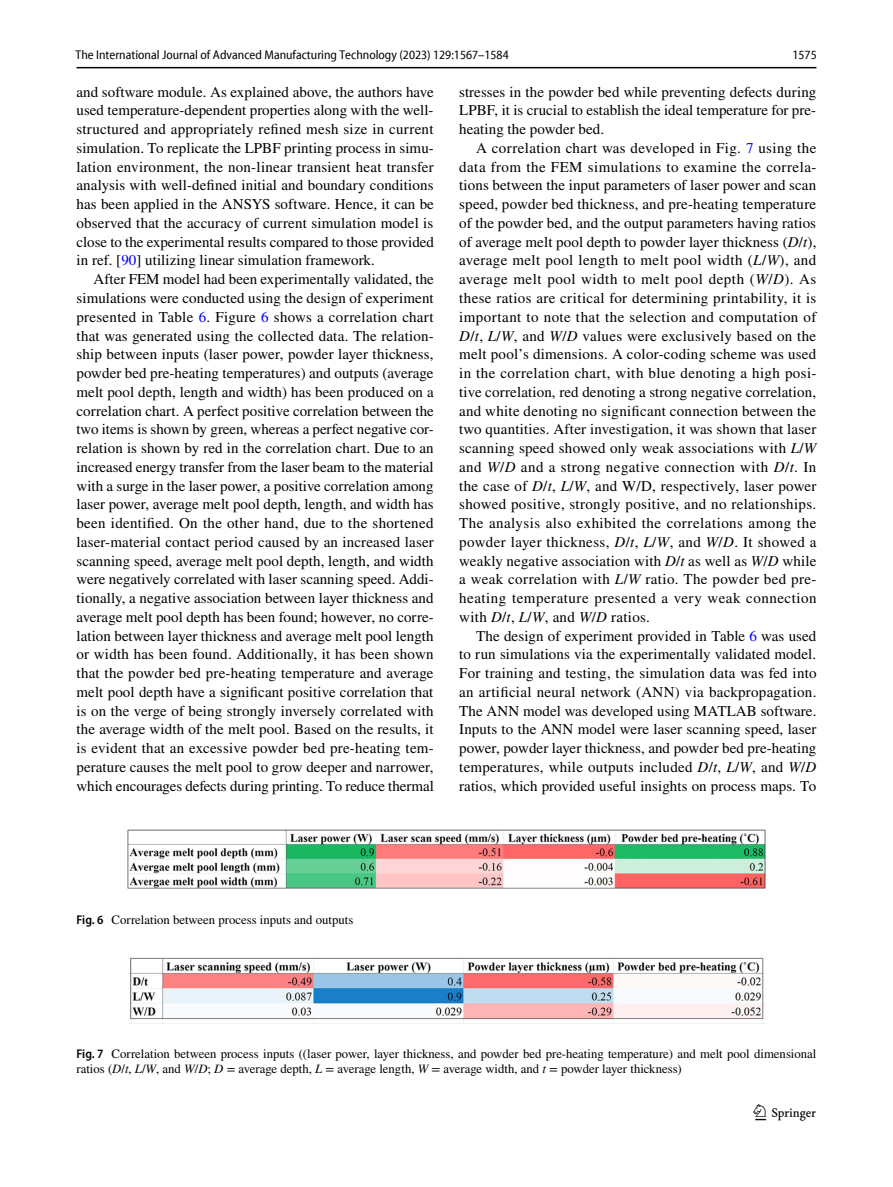
<style>
.page{position:relative;width:893px;height:1187px;background:#fff}
.page>*{position:absolute;margin:0;border:0;box-sizing:border-box;transform-origin:0 0}
.t1{font:22.5px "Springnew Regular 3";color:#000}
.t2{font:15px/18.8px "STIX";letter-spacing:.005em;color:#000;text-align:justify}
.t3{font:12.75px/15px "STIX";color:#000}
.t4{font:semi-condensed 12.75px "Myriad Pro Unic";color:#000}
.s1{color:#00f}
.s2{font-style:italic}
.s3{font-family:"Myriad Pro";font-weight:600;font-stretch:semi-condensed}
</style>
<div class="page">
<hr style="left:77px;top:67px;width:739px;height:1px;background:#000">
<img style="left:128px;top:829px;width:637px;height:59px">
<img style="left:128px;top:957px;width:637px;height:66px">
<p class="t4" style="left:76px;top:50px;width:435px">The International Journal of Advanced Manufacturing Technology (2023) 129:1567–1584</p>
<p class="t4" style="left:792px;top:50px;width:26px">1575</p>
<p class="t2" style="left:77px;top:83px;width:359px">and software module. As explained above, the authors have used temperature-dependent properties along with the well&shy;structured and appropriately refined mesh size in current simulation. To replicate the LPBF printing process in simu&shy;lation environment, the non-linear transient heat transfer analysis with well-defined initial and boundary conditions has been applied in the ANSYS software. Hence, it can be observed that the accuracy of current simulation model is close to the experimental results compared to those provided in ref. [<span class="s1">90</span>] utilizing linear simulation framework.</p>
<p class="t2" style="left:77px;top:271px;width:359px;text-indent:17px">After FEM model had been experimentally validated, the simulations were conducted using the design of experiment presented in Table <span class="s1">6</span>. Figure <span class="s1">6</span> shows a correlation chart that was generated using the collected data. The relation&shy;ship between inputs (laser power, powder layer thickness, powder bed pre-heating temperatures) and outputs (average melt pool depth, length and width) has been produced on a correlation chart. A perfect positive correlation between the two items is shown by green, whereas a perfect negative cor&shy;relation is shown by red in the correlation chart. Due to an increased energy transfer from the laser beam to the material with a surge in the laser power, a positive correlation among laser power, average melt pool depth, length, and width has been identified. On the other hand, due to the shortened laser-material contact period caused by an increased laser scanning speed, average melt pool depth, length, and width were negatively correlated with laser scanning speed. Addi&shy;tionally, a negative association between layer thickness and average melt pool depth has been found; however, no corre&shy;lation between layer thickness and average melt pool length or width has been found. Additionally, it has been shown that the powder bed pre-heating temperature and average melt pool depth have a significant positive correlation that is on the verge of being strongly inversely correlated with the average width of the melt pool. Based on the results, it is evident that an excessive powder bed pre-heating tem&shy;perature causes the melt pool to grow deeper and narrower, which encourages defects during printing. To reduce thermal</p>
<p class="t2" style="left:459px;top:83px;width:359px">stresses in the powder bed while preventing defects during LPBF, it is crucial to establish the ideal temperature for pre&shy;heating the powder bed.</p>
<p class="t2" style="left:459px;top:139px;width:359px;text-indent:17px">A correlation chart was developed in Fig. <span class="s1">7</span> using the data from the FEM simulations to examine the correla&shy;tions between the input parameters of laser power and scan speed, powder bed thickness, and pre-heating temperature of the powder bed, and the output parameters having ratios of average melt pool depth to powder layer thickness (<span class="s2">D</span>/<span class="s2">t</span>), average melt pool length to melt pool width (<span class="s2">L</span>/<span class="s2">W</span>), and average melt pool width to melt pool depth (<span class="s2">W</span>/<span class="s2">D</span>). As these ratios are critical for determining printability, it is important to note that the selection and computation of <span class="s2">D</span>/<span class="s2">t</span>, <span class="s2">L</span>/<span class="s2">W</span>, and <span class="s2">W</span>/<span class="s2">D</span> values were exclusively based on the melt pool’s dimensions. A color-coding scheme was used in the correlation chart, with blue denoting a high posi&shy;tive correlation, red denoting a strong negative correlation, and white denoting no significant connection between the two quantities. After investigation, it was shown that laser scanning speed showed only weak associations with <span class="s2">L</span>/<span class="s2">W </span>and <span class="s2">W</span>/<span class="s2">D</span> and a strong negative connection with <span class="s2">D</span>/<span class="s2">t</span>. In the case of <span class="s2">D</span>/<span class="s2">t</span>, <span class="s2">L</span>/<span class="s2">W</span>, and W/D, respectively, laser power showed positive, strongly positive, and no relationships.<br>The analysis also exhibited the correlations among the powder layer thickness, <span class="s2">D</span>/<span class="s2">t</span>, <span class="s2">L</span>/<span class="s2">W</span>, and <span class="s2">W</span>/<span class="s2">D</span>. It showed a weakly negative association with <span class="s2">D</span>/<span class="s2">t</span> as well as <span class="s2">W</span>/<span class="s2">D</span> while a weak correlation with <span class="s2">L</span>/<span class="s2">W</span> ratio. The powder bed pre&shy;heating temperature presented a very weak connection with <span class="s2">D</span>/<span class="s2">t</span>, <span class="s2">L</span>/<span class="s2">W</span>, and <span class="s2">W</span>/<span class="s2">D</span> ratios.</p>
<p class="t2" style="left:459px;top:627px;width:359px;text-indent:17px">The design of experiment provided in Table <span class="s1">6</span> was used to run simulations via the experimentally validated model.<br>For training and testing, the simulation data was fed into an artificial neural network (ANN) via backpropagation.<br>The ANN model was developed using MATLAB software.<br>Inputs to the ANN model were laser scanning speed, laser power, powder layer thickness, and powder bed pre-heating temperatures, while outputs included <span class="s2">D</span>/<span class="s2">t</span>, <span class="s2">L</span>/<span class="s2">W</span>, and <span class="s2">W</span>/<span class="s2">D </span>ratios, which provided useful insights on process maps. To</p>
<p class="t3" style="left:77px;top:912px;width:278px"><span class="s3">Fig. 6</span> Correlation between process inputs and outputs</p>
<p class="t3" style="left:77px;top:1047px;width:741px"><span class="s3">Fig. 7</span> Correlation between process inputs ((laser power, layer thickness, and powder bed pre-heating temperature) and melt pool dimensional ratios (<span class="s2">D</span>/<span class="s2">t</span>, <span class="s2">L</span>/<span class="s2">W</span>, and <span class="s2">W</span>/<span class="s2">D</span>; <span class="s2">D</span> = average depth, <span class="s2">L</span> = average length, <span class="s2">W</span> = average width, and <span class="s2">t</span> = powder layer thickness)</p>
<h1 class="t1" style="left:755px;top:1104px;width:62px">1 3</h1>
</div>
